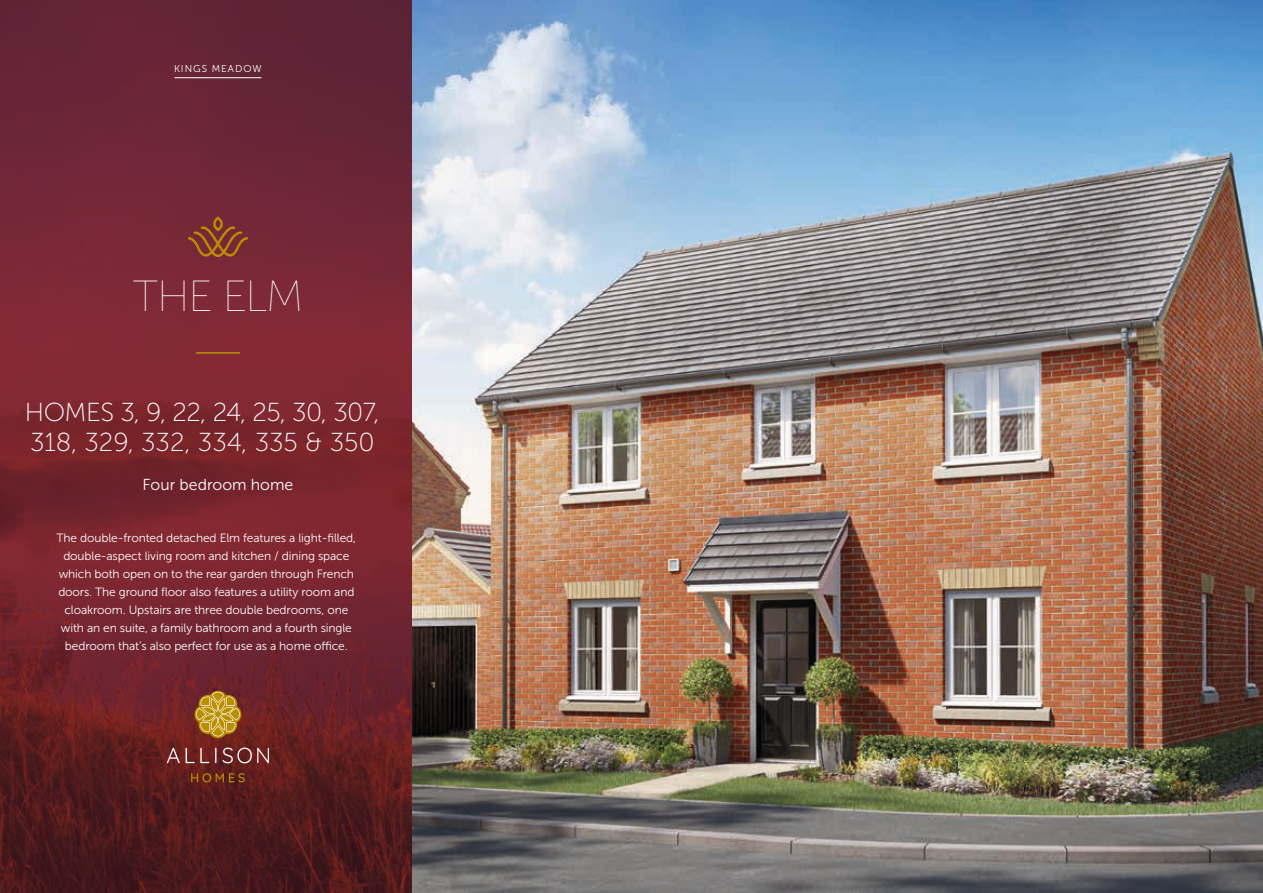
<style>
.page{position:relative;width:1263px;height:893px;background:#fff}
.page>*{position:absolute;margin:0;border:0;box-sizing:border-box;transform-origin:0 0}
.t1{font:200 43.5px "Museo Sans Display";color:#fff}
.t2{font:25.95px/30px "Museo Sans 100";color:#fff}
.t3{font:15.75px "Museo Sans 300";color:#fff}
.t4{font:12px/18px "Museo Sans 300";letter-spacing:-.01em;color:#fff;text-align:center}
.t5{font:9.9px "Museo Sans 300";letter-spacing:.1em;color:#fff}
</style>
<div class="page">
<img style="left:0;top:0;width:1263px;height:893px">
<svg style="left:188px;top:216px;width:60px;height:41px;background:#843e2a"></svg>
<hr style="left:196px;top:352px;width:44px;height:2px;background:#b98f00">
<svg style="left:194px;top:691px;width:47px;height:47px;background:#ae812e"></svg>
<svg style="left:167px;top:748px;width:13px;height:15px"></svg>
<svg style="left:186px;top:748px;width:23px;height:15px"></svg>
<svg style="left:215px;top:748px;width:1px;height:15px"></svg>
<svg style="left:222px;top:748px;width:47px;height:15px"></svg>
<svg style="left:191px;top:773px;width:54px;height:9px"></svg>
<hr style="left:174px;top:77px;width:87px;height:1px;background:#fff">
<p class="t5" style="left:174px;top:63px;width:89px">KINGS MEADOW</p>
<h1 class="t1" style="left:133px;top:273px;width:171px">THE ELM</h1>
<h2 class="t2" style="left:25px;top:398px;width:356px">HOMES 3, 9, 22, 24, 25, 30, 307,<br>318, 329, 332, 334, 335 &amp; 350</h2>
<h3 class="t3" style="left:143px;top:476px;width:152px">Four bedroom home</h3>
<p class="t4" style="left:57px;top:529px;width:301px">The double-fronted detached Elm features a light-filled, double-aspect living room and kitchen / dining space which both open on to the rear garden through French doors. The ground floor also features a utility room and cloakroom. Upstairs are three double bedrooms, one with an en suite, a family bathroom and a fourth single bedroom that’s also perfect for use as a home office.</p>
</div>
